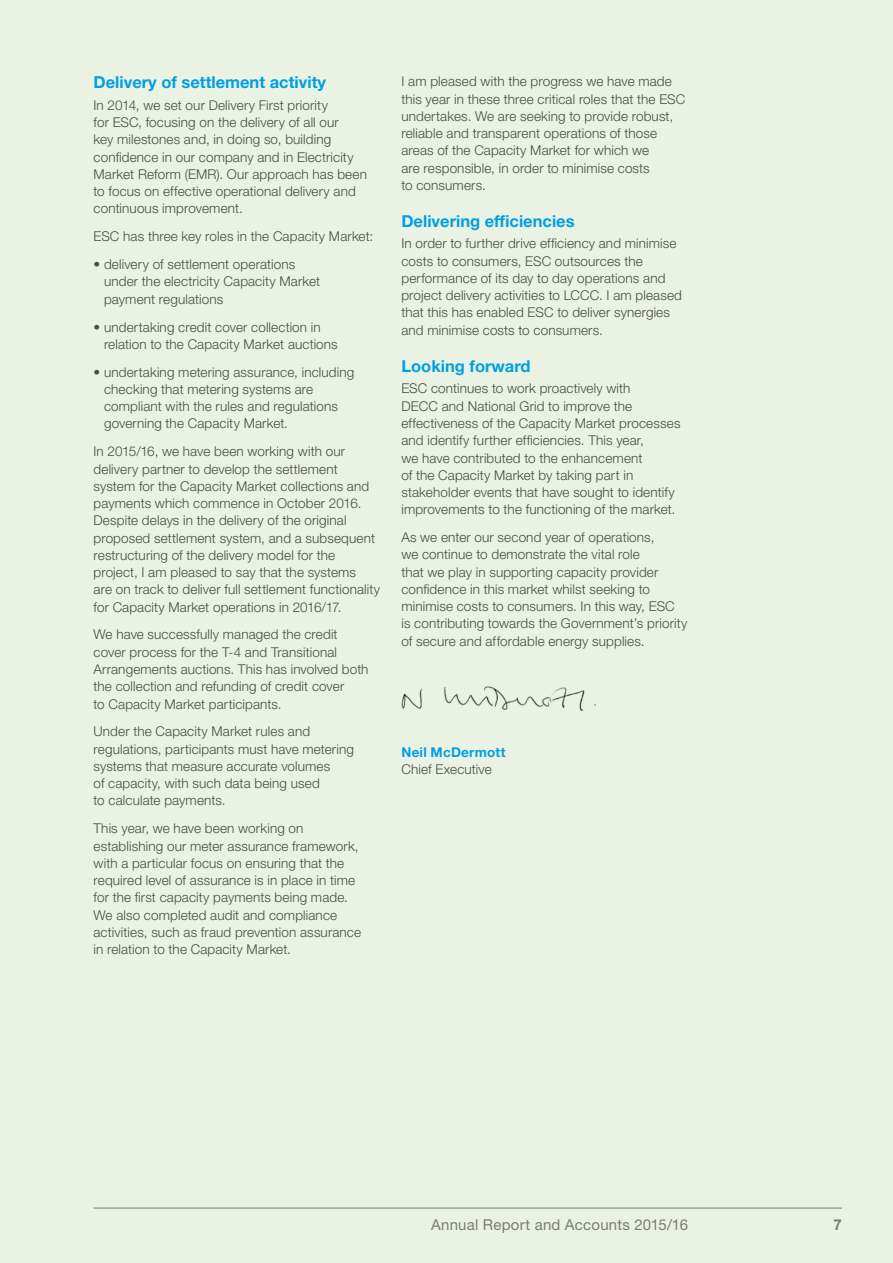
<style>
.page{position:relative;width:893px;height:1263px;background:#eaf3e3}
.page>*{position:absolute;margin:0;border:0;box-sizing:border-box;transform-origin:0 0}
.t1{font:700 16.5px "Helvetica Neue LT Std";color:#009fe3}
.t2{font:15px "Helvetica Neue LT Std";letter-spacing:.015em;color:#7c7b7b}
.t3{font:700 15px "Helvetica Neue LT Std";color:#7c7b7b}
.t4{font:300 13.5px/17.2px "Helvetica Neue LT Std";letter-spacing:.01em;color:#4a4a49}
.t5{font:700 13.5px "Helvetica Neue LT Std";letter-spacing:.02em;color:#009fe3}
</style>
<div class="page">
<hr style="left:94px;top:1208px;width:748px;height:1px;background:#7c7b7b">
<img style="left:401px;top:686px;width:195px;height:25px">
<p class="t1" style="left:94px;top:72px;width:234px">Delivery of settlement activity</p>
<p class="t4" style="left:94px;top:96px;width:275px">In 2014, we set our Delivery First priority<br>for ESC, focusing on the delivery of all our<br>key milestones and, in doing so, building confidence in our company and in Electricity Market Reform (EMR). Our approach has been to focus on effective operational delivery and continuous improvement.</p>
<p class="t4" style="left:94px;top:228px;width:281px">ESC has three key roles in the Capacity Market:</p>
<p class="t4" style="left:104px;top:255px;width:218px;text-indent:-11px">• delivery of settlement operations under the electricity Capacity Market payment regulations</p>
<p class="t4" style="left:104px;top:318px;width:235px;text-indent:-11px">• undertaking credit cover collection in relation to the Capacity Market auctions</p>
<p class="t4" style="left:104px;top:363px;width:252px;text-indent:-11px">• undertaking metering assurance, including checking that metering systems are compliant with the rules and regulations governing the Capacity Market.</p>
<p class="t4" style="left:94px;top:443px;width:288px">In 2015/16, we have been working with our delivery partner to develop the settlement system for the Capacity Market collections and payments which commence in October 2016.<br>Despite delays in the delivery of the original proposed settlement system, and a subsequent restructuring of the delivery model for the project, I am pleased to say that the systems<br>are on track to deliver full settlement functionality for Capacity Market operations in 2016/17.</p>
<p class="t4" style="left:94px;top:626px;width:277px">We have successfully managed the credit cover process for the T-4 and Transitional Arrangements auctions. This has involved both the collection and refunding of credit cover<br>to Capacity Market participants.</p>
<p class="t4" style="left:94px;top:723px;width:262px">Under the Capacity Market rules and regulations, participants must have metering systems that measure accurate volumes<br>of capacity, with such data being used<br>to calculate payments.</p>
<p class="t4" style="left:94px;top:819px;width:269px">This year, we have been working on establishing our meter assurance framework, with a particular focus on ensuring that the required level of assurance is in place in time for the first capacity payments being made.<br>We also completed audit and compliance activities, such as fraud prevention assurance in relation to the Capacity Market.</p>
<p class="t4" style="left:401px;top:73px;width:285px">I am pleased with the progress we have made this year in these three critical roles that the ESC undertakes. We are seeking to provide robust, reliable and transparent operations of those areas of the Capacity Market for which we<br>are responsible, in order to minimise costs<br>to consumers.</p>
<p class="t1" style="left:401px;top:211px;width:175px">Delivering efficiencies</p>
<p class="t4" style="left:401px;top:235px;width:282px">In order to further drive efficiency and minimise costs to consumers, ESC outsources the performance of its day to day operations and project delivery activities to LCCC. I am pleased that this has enabled ESC to deliver synergies and minimise costs to consumers.</p>
<p class="t1" style="left:401px;top:356px;width:131px">Looking forward</p>
<p class="t4" style="left:401px;top:380px;width:281px">ESC continues to work proactively with<br>DECC and National Grid to improve the effectiveness of the Capacity Market processes and identify further efficiencies. This year,<br>we have contributed to the enhancement<br>of the Capacity Market by taking part in stakeholder events that have sought to identify improvements to the functioning of the market.</p>
<p class="t4" style="left:401px;top:528px;width:288px">As we enter our second year of operations,<br>we continue to demonstrate the vital role<br>that we play in supporting capacity provider confidence in this market whilst seeking to minimise costs to consumers. In this way, ESC<br>is contributing towards the Government’s priority of secure and affordable energy supplies.</p>
<p class="t5" style="left:401px;top:744px;width:106px">Neil McDermott</p>
<p class="t4" style="left:401px;top:761px;width:92px">Chief Executive</p>
<p class="t2" style="left:431px;top:1215px;width:258px">Annual Report and Accounts 2015/16</p>
<p class="t3" style="left:834px;top:1215px;width:10px">7</p>
</div>
